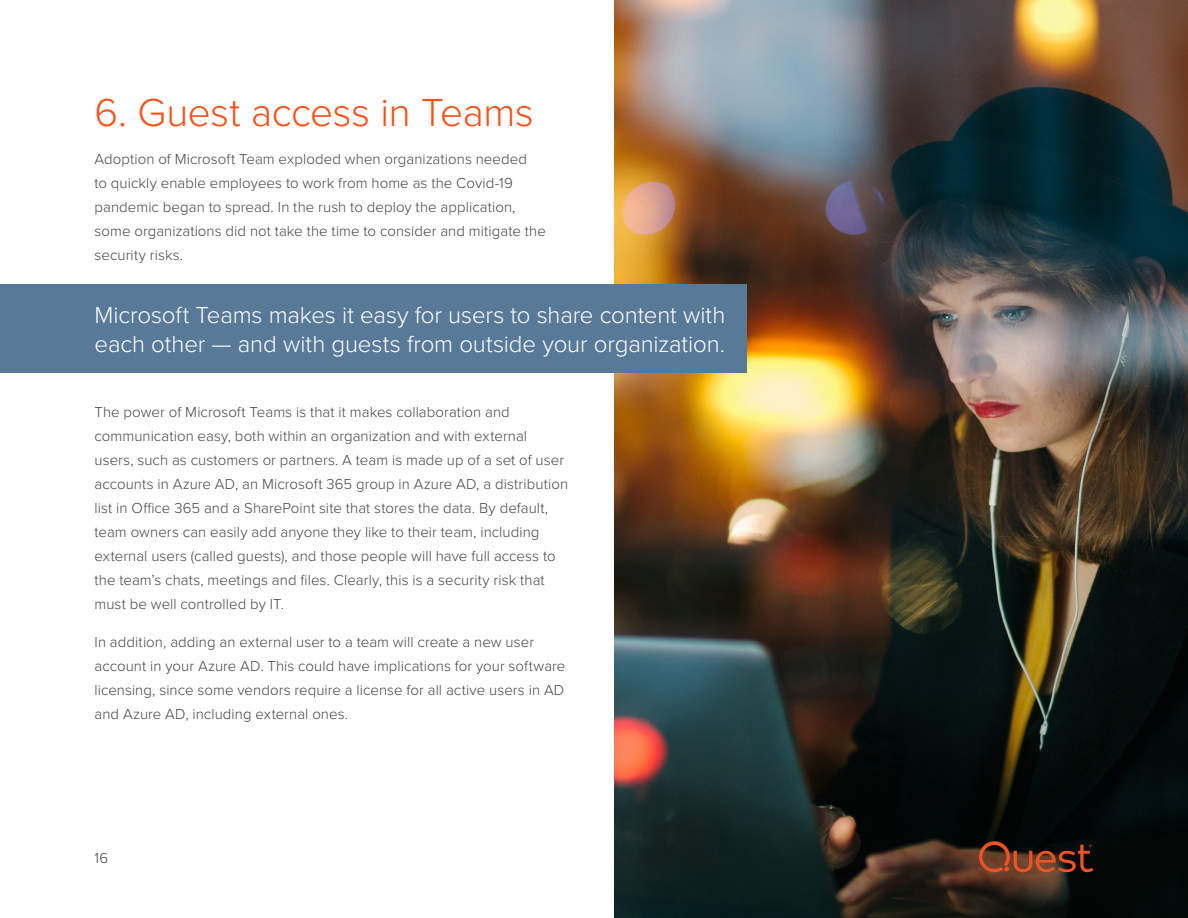
<style>
.page{position:relative;width:1188px;height:918px;background:#fff}
.page>*{position:absolute;margin:0;border:0;box-sizing:border-box;transform-origin:0 0}
.t1{font:300 40.5px "Proxima Nova";letter-spacing:-.01em;color:#fb4f14}
.t2{font:300 24px/28.8px "Proxima Nova";letter-spacing:-.005em;color:#fff}
.t3{font:300 15px/24px "Proxima Nova";letter-spacing:.005em;color:#444}
</style>
<div class="page">
<img style="left:614px;top:0;width:574px;height:918px">
<div style="left:0;top:284px;width:747px;height:88px;background:#597999"></div>
<svg style="left:979px;top:841px;width:114px;height:31px;background:#612e1a"></svg>
<h1 class="t1" style="left:94px;top:83px;width:441px">6. Guest access in Teams</h1>
<p class="t3" style="left:94px;top:146px;width:453px">Adoption of Microsoft Team exploded when organizations needed<br>to quickly enable employees to work from home as the Covid-19 pandemic began to spread. In the rush to deploy the application, some organizations did not take the time to consider and mitigate the security risks.</p>
<h2 class="t2" style="left:95px;top:300px;width:632px">Microsoft Teams makes it easy for users to share content with each other — and with guests from outside your organization.</h2>
<p class="t3" style="left:94px;top:400px;width:475px">The power of Microsoft Teams is that it makes collaboration and communication easy, both within an organization and with external users, such as customers or partners. A team is made up of a set of user accounts in Azure AD, an Microsoft 365 group in Azure AD, a distribution list in Office 365 and a SharePoint site that stores the data. By default, team owners can easily add anyone they like to their team, including external users (called guests), and those people will have full access to the team’s chats, meetings and files. Clearly, this is a security risk that must be well controlled by IT.</p>
<p class="t3" style="left:94px;top:629px;width:472px">In addition, adding an external user to a team will create a new user account in your Azure AD. This could have implications for your software licensing, since some vendors require a license for all active users in AD and Azure AD, including external ones.</p>
<p class="t3" style="left:94px;top:845px;width:15px">16</p>
</div>
